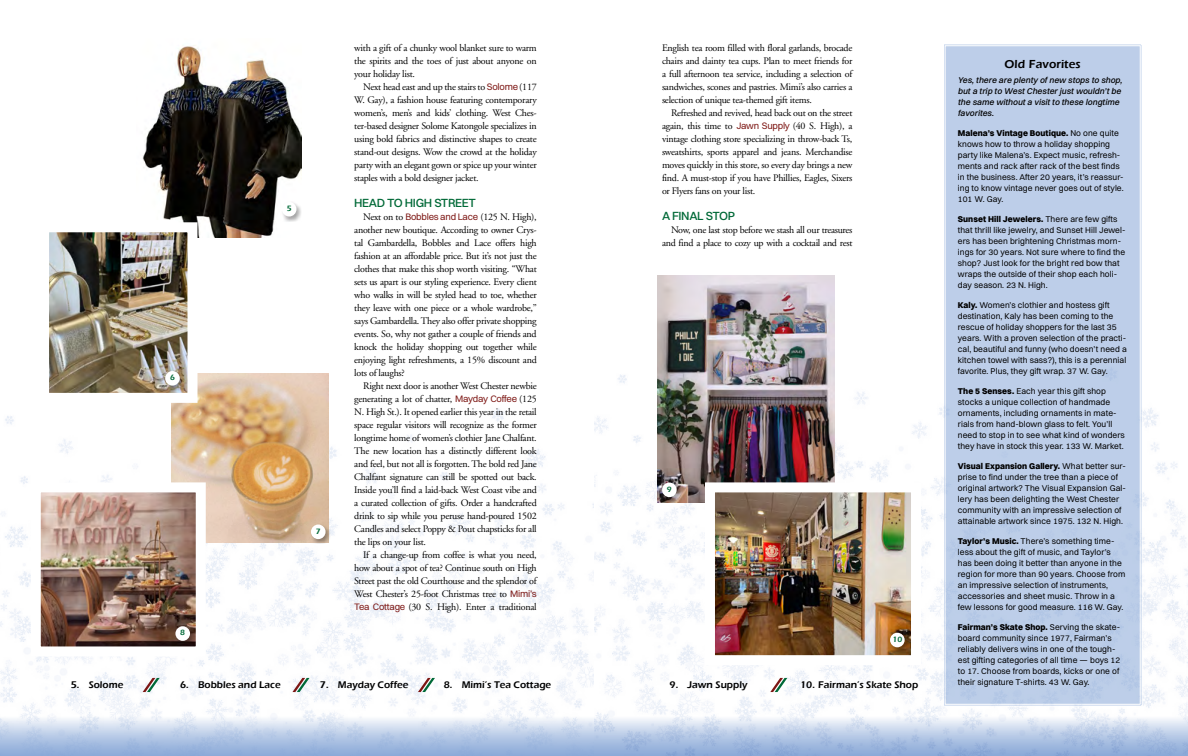
<style>
.page{position:relative;width:1188px;height:756px;background:#fff}
.page>*{position:absolute;margin:0;border:0;box-sizing:border-box;transform-origin:0 0}
.Subhead{font:500 12px "Switzer";letter-spacing:-.03em;color:#006937}
.t1{font:600 12px "Eras ITC";letter-spacing:.005em;color:#000}
.Feature{font:10px/13px "Adobe Garamond";letter-spacing:-.025em;color:#000;text-align:justify}
.t2{font:600 10px "Eras ITC";color:#000}
.t3{font:8.5px/11px "Switzer";letter-spacing:.005em;color:#000}
.t4{font:italic 500 8.5px/11px "Switzer";letter-spacing:.005em;color:#000}
.Caption_photo_WHITE{font:600 8px "Eras ITC";color:#006937}
.s1{font-family:"Switzer";font-size:9.5px;color:#7d1714}
.s2{font-weight:800}
</style>
<div class="page">
<img style="left:0;top:408px;width:594px;height:308px">
<div style="left:0;top:716px;width:1188px;height:40px;background:linear-gradient(to bottom,#f1f5fa,#87a6d7)"></div>
<img style="left:142px;top:45px;width:160px;height:192px">
<svg style="left:143px;top:678px;width:17px;height:14px"></svg>
<svg style="left:292px;top:678px;width:18px;height:14px"></svg>
<svg style="left:418px;top:678px;width:17px;height:14px"></svg>
<img style="left:172px;top:373px;width:157px;height:169px">
<img style="left:26px;top:477px;width:185px;height:184px">
<img style="left:49px;top:217px;width:154px;height:191px">
<div style="left:281px;top:201px;width:21px;height:21px;background:#000;opacity:.35"></div>
<div style="left:282px;top:202px;width:15px;height:15px;background:#fff;border-radius:50%"></div>
<div style="left:164px;top:370px;width:21px;height:21px;background:#000;opacity:.35"></div>
<div style="left:165px;top:371px;width:15px;height:15px;background:#fff;border-radius:50%"></div>
<div style="left:310px;top:523px;width:21px;height:21px;background:#000;opacity:.35"></div>
<div style="left:311px;top:525px;width:15px;height:14px;background:#fff;border-radius:50%"></div>
<div style="left:174px;top:625px;width:21px;height:21px;background:#000;opacity:.35"></div>
<div style="left:175px;top:626px;width:15px;height:15px;background:#fff;border-radius:50%"></div>
<img style="left:594px;top:374px;width:594px;height:382px">
<div style="left:942px;top:44px;width:202px;height:664px;background:#bdcee9"></div>
<div style="left:945px;top:45px;width:196px;height:660px;border:1px solid #fff"></div>
<img style="left:657px;top:276px;width:178px;height:226px">
<img style="left:700px;top:477px;width:226px;height:193px">
<div style="left:661px;top:481px;width:21px;height:21px;background:#000;opacity:.35"></div>
<div style="left:662px;top:483px;width:15px;height:14px;background:#fff;border-radius:50%"></div>
<div style="left:889px;top:631px;width:21px;height:21px;background:#000;opacity:.35"></div>
<div style="left:890px;top:633px;width:15px;height:14px;background:#fff;border-radius:50%"></div>
<svg style="left:770px;top:678px;width:17px;height:14px"></svg>
<p class="Caption_photo_WHITE" style="left:170px;top:373px;width:6px">6</p>
<p class="Caption_photo_WHITE" style="left:180px;top:628px;width:6px">8</p>
<p class="Caption_photo_WHITE" style="left:287px;top:204px;width:6px">5</p>
<p class="Caption_photo_WHITE" style="left:316px;top:526px;width:6px">7</p>
<p class="Feature" style="left:354px;top:42px;width:184px">with a gift of a chunky wool blanket sure to warm the spirits and the toes of just about anyone on your holiday list.</p>
<p class="Feature" style="left:354px;top:81px;width:184px;text-indent:9px">Next head east and up the stairs to <span class="s1">Solome</span> (117<br>W. Gay), a fashion house featuring contemporary women’s, men’s and kids’ clothing. West Ches&shy;ter-based designer Solome Katongole specializes in using bold fabrics and distinctive shapes to create stand-out designs. Wow the crowd at the holiday party with an elegant gown or spice up your winter staples with a bold designer jacket.</p>
<p class="Subhead" style="left:354px;top:196px;width:123px">HEAD TO HIGH STREET</p>
<p class="Feature" style="left:354px;top:211px;width:184px;text-indent:9px">Next on to <span class="s1">Bobbles and Lace</span> (125 N. High), another new boutique. According to owner Crys&shy;tal Gambardella, Bobbles and Lace offers high fashion at an affordable price. But it’s not just the clothes that make this shop worth visiting. “What sets us apart is our styling experience. Every client who walks in will be styled head to toe, whether they leave with one piece or a whole wardrobe,” says Gambardella. They also offer private shopping events. So, why not gather a couple of friends and knock the holiday shopping out together while enjoying light refreshments, a 15% discount and lots of laughs?</p>
<p class="Feature" style="left:354px;top:380px;width:184px;text-indent:9px">Right next door is another West Chester newbie generating a lot of chatter, <span class="s1">Mayday Coffee</span> (125<br>N. High St.). It opened earlier this year in the retail space regular visitors will recognize as the former longtime home of women’s clothier Jane Chalfant.<br>The new location has a distinctly different look and feel, but not all is forgotten. The bold red Jane Chalfant signature can still be spotted out back.<br>Inside you’ll find a laid-back West Coast vibe and a curated collection of gifts. Order a handcrafted drink to sip while you peruse hand-poured 1502<br>Candles and select Poppy &amp; Pout chapsticks for all the lips on your list.</p>
<p class="Feature" style="left:354px;top:549px;width:184px;text-indent:9px">If a change-up from coffee is what you need, how about a spot of tea? Continue south on High Street past the old Courthouse and the splendor of West Chester’s 25-foot Christmas tree to <span class="s1">Mimi’s Tea Cottage</span> (30 S. High). Enter a traditional</p>
<p class="t2" style="left:71px;top:679px;width:54px">5. Solome</p>
<p class="t2" style="left:180px;top:679px;width:102px">6. Bobbles and Lace</p>
<p class="t2" style="left:320px;top:679px;width:90px">7. Mayday Coffee</p>
<p class="t2" style="left:444px;top:679px;width:109px">8. Mimi’s Tea Cottage</p>
<p class="Feature" style="left:662px;top:42px;width:192px">English tea room filled with floral garlands, brocade chairs and dainty tea cups. Plan to meet friends for a full afternoon tea service, including a selection of sandwiches, scones and pastries. Mimi’s also carries a selection of unique tea-themed gift items.</p>
<p class="Feature" style="left:662px;top:107px;width:192px;text-indent:9px">Refreshed and revived, head back out on the street again, this time to <span class="s1">Jawn Supply</span> (40 S. High), a vintage clothing store specializing in throw-back Ts, sweatshirts, sports apparel and jeans. Merchandise moves quickly in this store, so every day brings a new find. A must-stop if you have Phillies, Eagles, Sixers or Flyers fans on your list.</p>
<p class="Subhead" style="left:662px;top:209px;width:75px">A FINAL STOP</p>
<p class="Feature" style="left:662px;top:224px;width:192px;text-align:right">Now, one last stop before we stash all our treasures and find a place to cozy up with a cocktail and rest</p>
<p class="Caption_photo_WHITE" style="left:667px;top:484px;width:6px">9</p>
<p class="Caption_photo_WHITE" style="left:892px;top:635px;width:11px">10</p>
<p class="t2" style="left:670px;top:679px;width:79px">9. Jawn Supply</p>
<p class="t2" style="left:800px;top:679px;width:120px">10. Fairman’s Skate Shop</p>
<p class="t1" style="left:1005px;top:57px;width:78px">Old Favorites</p>
<p class="t4" style="left:958px;top:75px;width:166px">Yes, there are plenty of new stops to shop, but a trip to West Chester just wouldn’t be the same without a visit to these longtime favorites.</p>
<p class="t3" style="left:958px;top:128px;width:167px"><span class="s2">Malena’s Vintage Boutique.</span> No one quite knows how to throw a holiday shopping party like Malena’s. Expect music, refresh&shy;ments and rack after rack of the best finds in the business. After 20 years, it’s reassur&shy;ing to know vintage never goes out of style.<br>101 W. Gay.</p>
<p class="t3" style="left:958px;top:214px;width:169px"><span class="s2">Sunset Hill Jewelers.</span> There are few gifts that thrill like jewelry, and Sunset Hill Jewel&shy;ers has been brightening Christmas morn&shy;ings for 30 years. Not sure where to find the shop? Just look for the bright red bow that wraps the outside of their shop each holi&shy;day season. 23 N. High.</p>
<p class="t3" style="left:958px;top:300px;width:170px"><span class="s2">Kaly.</span> Women’s clothier and hostess gift destination, Kaly has been coming to the rescue of holiday shoppers for the last 35 years. With a proven selection of the practi&shy;cal, beautiful and funny (who doesn’t need a kitchen towel with sass?), this is a perennial favorite. Plus, they gift wrap. 37 W. Gay.</p>
<p class="t3" style="left:958px;top:386px;width:169px"><span class="s2">The 5 Senses.</span> Each year this gift shop stocks a unique collection of handmade ornaments, including ornaments in mate&shy;rials from hand-blown glass to felt. You’ll need to stop in to see what kind of wonders they have in stock this year. 133 W. Market.</p>
<p class="t3" style="left:958px;top:461px;width:170px"><span class="s2">Visual Expansion Gallery.</span> What better sur&shy;prise to find under the tree than a piece of original artwork? The Visual Expansion Gal&shy;lery has been delighting the West Chester community with an impressive selection of attainable artwork since 1975. 132 N. High.</p>
<p class="t3" style="left:958px;top:536px;width:169px"><span class="s2">Taylor’s Music.</span> There’s something time&shy;less about the gift of music, and Taylor’s has been doing it better than anyone in the region for more than 90 years. Choose from an impressive selection of instruments, accessories and sheet music. Throw in a few lessons for good measure. 116 W. Gay.</p>
<p class="t3" style="left:958px;top:622px;width:164px"><span class="s2">Fairman’s Skate Shop.</span> Serving the skate&shy;board community since 1977, Fairman’s reliably delivers wins in one of the tough&shy;est gifting categories of all time — boys 12 to 17. Choose from boards, kicks or one of their signature T-shirts. 43 W. Gay.</p>
</div>
